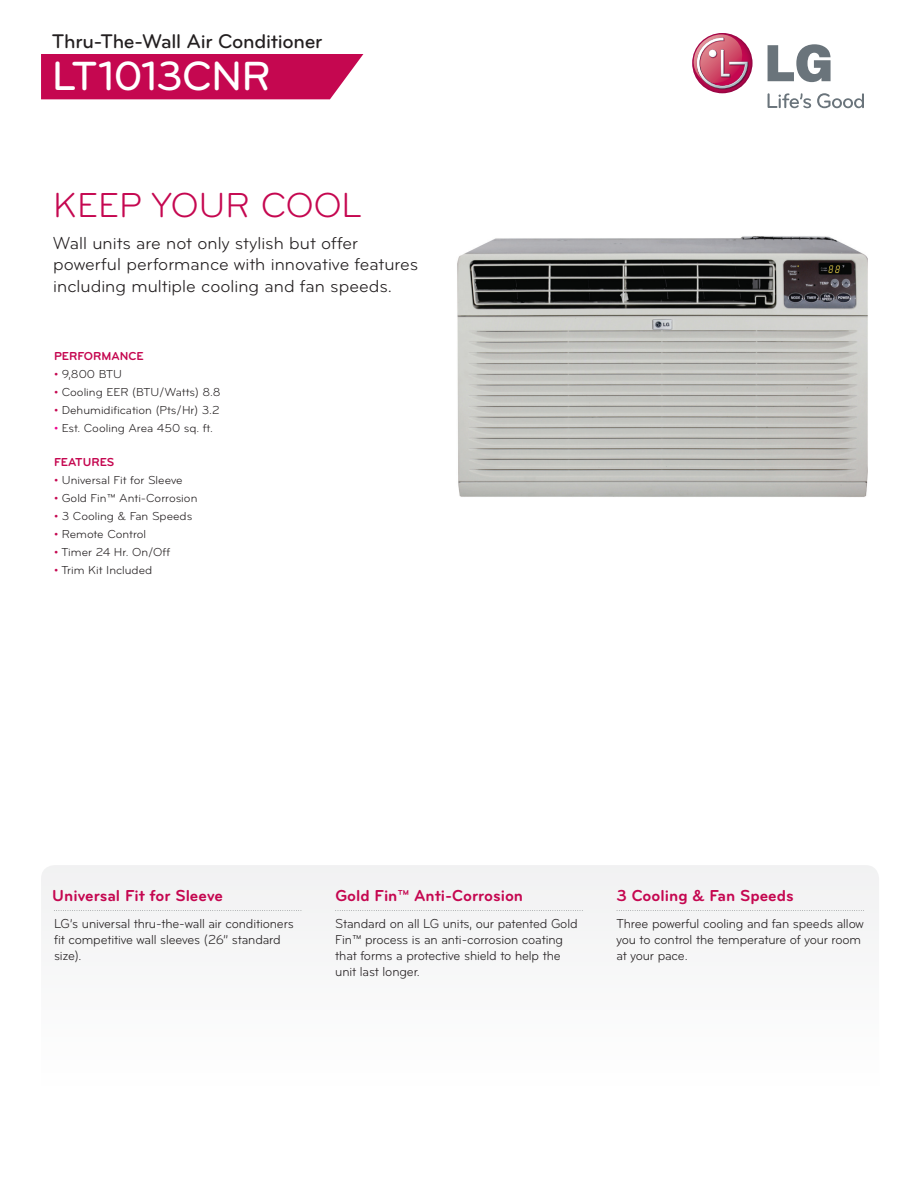
<style>
.page{position:relative;width:918px;height:1188px;background:#fff}
.page>*{position:absolute;margin:0;border:0;box-sizing:border-box;transform-origin:0 0}
.t1{font:500 42.3px "Bryant LG";letter-spacing:-.02em;color:#fff}
.t2{font:36px "Bryant LG";color:#c50750}
.t3{font:500 20.55px "Bryant LG";letter-spacing:-.015em;color:#231f20}
.t4{font:18px/21.6px "Bryant LG";color:#231f20}
.t5{font:700 16.5px "Bryant LG";color:#c50750}
.t6{font:13.5px/16.2px "Bryant LG";letter-spacing:-.01em;color:#231f20;scale:.95 1}
.t7{font:12px "Bryant LG";color:#231f20}
.t8{font:700 12px "Bryant LG";color:#c50750}
.s1{color:#c50750}
.s2{color:#ed028c}
</style>
<div class="page">
<div style="left:41px;top:865px;width:838px;height:235px;background:#f8f8f8;border-radius:14px"></div>
<div style="left:41px;top:54px;width:322px;height:45px;background:#c50750"></div>
<div style="left:692px;top:33px;width:60px;height:60px;background:#a40646;border-radius:30px"></div>
<svg style="left:692px;top:34px;width:57px;height:56px"></svg>
<svg style="left:768px;top:44px;width:63px;height:38px"></svg>
<svg style="left:768px;top:93px;width:43px;height:15px"></svg>
<svg style="left:817px;top:93px;width:47px;height:15px"></svg>
<svg style="left:54px;top:910px;width:248px;height:1px"></svg>
<svg style="left:617px;top:910px;width:247px;height:1px"></svg>
<svg style="left:336px;top:910px;width:247px;height:1px"></svg>
<img style="left:457px;top:236px;width:411px;height:261px">
<h3 class="t3" style="left:52px;top:29px;width:272px">Thru-The-Wall Air Conditioner</h3>
<h1 class="t1" style="left:52px;top:50px;width:221px">LT1013CNR</h1>
<h2 class="t2" style="left:53px;top:184px;width:310px">KEEP YOUR COOL</h2>
<h3 class="t4" style="left:53px;top:232px;width:366px">Wall units are not only stylish but offer powerful performance with innovative features including multiple cooling and fan speeds.</h3>
<p class="t8" style="left:54px;top:349px;width:91px">PERFORMANCE</p>
<p class="t7" style="left:54px;top:367px;width:70px"><span class="s1">•</span> 9,800 BTU</p>
<p class="t7" style="left:54px;top:385px;width:168px"><span class="s1">•</span> Cooling EER (BTU/Watts) 8.8</p>
<p class="t7" style="left:54px;top:403px;width:167px"><span class="s1">•</span> Dehumidification (Pts/Hr) 3.2</p>
<p class="t7" style="left:54px;top:421px;width:160px"><span class="s2">•</span> Est. Cooling Area 450 sq. ft.</p>
<p class="t8" style="left:54px;top:455px;width:62px">FEATURES</p>
<p class="t7" style="left:54px;top:473px;width:130px"><span class="s1">•</span> Universal Fit for Sleeve</p>
<p class="t7" style="left:54px;top:491px;width:145px"><span class="s1">•</span> Gold Fin™ Anti-Corrosion</p>
<p class="t7" style="left:54px;top:509px;width:140px"><span class="s1">•</span> 3 Cooling &amp; Fan Speeds</p>
<p class="t7" style="left:54px;top:527px;width:94px"><span class="s1">•</span> Remote Control</p>
<p class="t7" style="left:54px;top:545px;width:118px"><span class="s1">•</span> Timer 24 Hr. On/Off</p>
<p class="t7" style="left:54px;top:563px;width:100px"><span class="s1">•</span> Trim Kit Included</p>
<p class="t5" style="left:52px;top:886px;width:172px">Universal Fit for Sleeve</p>
<p class="t5" style="left:335px;top:886px;width:189px">Gold Fin™ Anti-Corrosion</p>
<p class="t5" style="left:617px;top:886px;width:179px">3 Cooling &amp; Fan Speeds</p>
<p class="t6" style="left:54px;top:915px;width:254px">LG’s universal thru-the-wall air conditioners fit competitive wall sleeves (26” standard size).</p>
<p class="t6" style="left:335px;top:915px;width:257px">Standard on all LG units, our patented Gold Fin™ process is an anti-corrosion coating that forms a protective shield to help the unit last longer.</p>
<p class="t6" style="left:617px;top:915px;width:262px">Three powerful cooling and fan speeds allow you to control the temperature of your room at your pace.</p>
</div>
